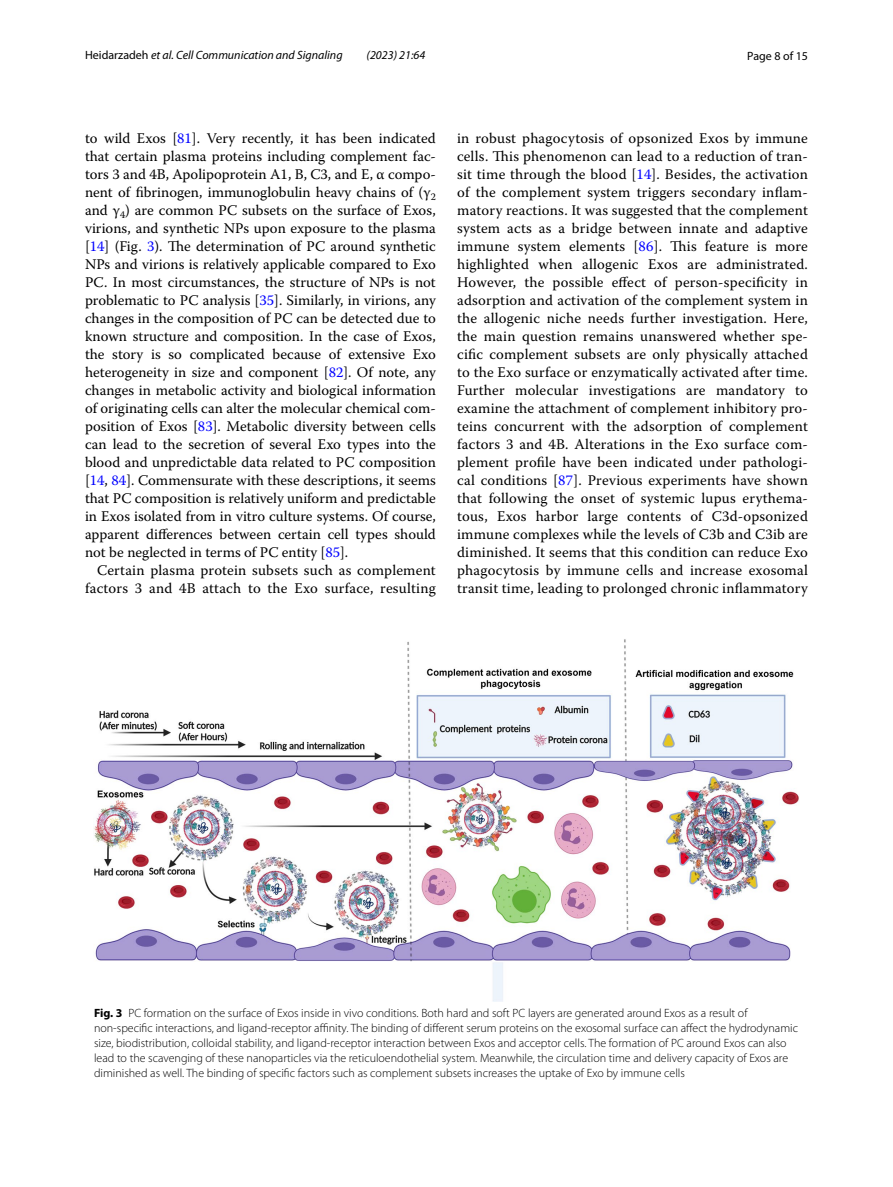
<style>
.page{position:relative;width:893px;height:1187px;background:#fff}
.page>*{position:absolute;margin:0;border:0;box-sizing:border-box;transform-origin:0 0}
.t1{font:14.7px/18px "Warnock Pro";letter-spacing:.015em;color:#000;text-align:justify}
.t2{font:300 12px/15px "Myriad Pro";color:#000}
.t3{font:italic 12px "Myriad Pro";color:#000}
.t4{font:12px "Myriad Pro";color:#000}
.s1{font-style:normal}
.s2{color:#00f}
.s3{font-weight:700}
</style>
<div class="page">
<img style="left:94px;top:639px;width:705px;height:362px">
<p class="t3" style="left:85px;top:48px;width:259px"><span class="s1">Heidarzadeh</span> et al. Cell Communication and Signaling</p>
<p class="t3" style="left:367px;top:48px;width:60px">(2023) 21:64</p>
<p class="t4" style="left:747px;top:48px;width:62px">Page 8 of 15</p>
<p class="t1" style="left:85px;top:128px;width:352px">to wild Exos [<span class="s2">81</span>]. Very recently, it has been indicated that certain plasma proteins including complement fac&shy;tors 3 and 4B, Apolipoprotein A1, B, C3, and E, α compo&shy;nent of fibrinogen, immunoglobulin heavy chains of (γ<sub>2 </sub>and γ<sub>4</sub>) are common PC subsets on the surface of Exos, virions, and synthetic NPs upon exposure to the plasma [<span class="s2">14</span>] (Fig. <span class="s2">3</span>). The determination of PC around synthetic NPs and virions is relatively applicable compared to Exo PC. In most circumstances, the structure of NPs is not problematic to PC analysis [<span class="s2">35</span>]. Similarly, in virions, any changes in the composition of PC can be detected due to known structure and composition. In the case of Exos, the story is so complicated because of extensive Exo heterogeneity in size and component [<span class="s2">82</span>]. Of note, any changes in metabolic activity and biological information of originating cells can alter the molecular chemical com&shy;position of Exos [<span class="s2">83</span>]. Metabolic diversity between cells can lead to the secretion of several Exo types into the blood and unpredictable data related to PC composition [<span class="s2">14</span>, <span class="s2">84</span>]. Commensurate with these descriptions, it seems that PC composition is relatively uniform and predictable in Exos isolated from in vitro culture systems. Of course, apparent differences between certain cell types should not be neglected in terms of PC entity [<span class="s2">85</span>].</p>
<p class="t1" style="left:85px;top:560px;width:352px;text-align:right">Certain plasma protein subsets such as complement factors 3 and 4B attach to the Exo surface, resulting</p>
<p class="t1" style="left:457px;top:128px;width:352px">in robust phagocytosis of opsonized Exos by immune cells. This phenomenon can lead to a reduction of tran&shy;sit time through the blood [<span class="s2">14</span>]. Besides, the activation of the complement system triggers secondary inflam&shy;matory reactions. It was suggested that the complement system acts as a bridge between innate and adaptive immune system elements [<span class="s2">86</span>]. This feature is more highlighted when allogenic Exos are administrated.<br>However, the possible effect of person-specificity in adsorption and activation of the complement system in the allogenic niche needs further investigation. Here, the main question remains unanswered whether spe&shy;cific complement subsets are only physically attached to the Exo surface or enzymatically activated after time.<br>Further molecular investigations are mandatory to examine the attachment of complement inhibitory pro&shy;teins concurrent with the adsorption of complement factors 3 and 4B. Alterations in the Exo surface com&shy;plement profile have been indicated under pathologi&shy;cal conditions [<span class="s2">87</span>]. Previous experiments have shown that following the onset of systemic lupus erythema&shy;tous, Exos harbor large contents of C3d-opsonized immune complexes while the levels of C3b and C3ib are diminished. It seems that this condition can reduce Exo phagocytosis by immune cells and increase exosomal transit time, leading to prolonged chronic inflammatory</p>
<p class="t2" style="left:94px;top:1005px;width:705px"><span class="s3">Fig. 3</span> PC formation on the surface of Exos inside in vivo conditions. Both hard and soft PC layers are generated around Exos as a result of non-specific interactions, and ligand-receptor affinity. The binding of different serum proteins on the exosomal surface can affect the hydrodynamic size, biodistribution, colloidal stability, and ligand-receptor interaction between Exos and acceptor cells. The formation of PC around Exos can also lead to the scavenging of these nanoparticles via the reticuloendothelial system. Meanwhile, the circulation time and delivery capacity of Exos are diminished as well. The binding of specific factors such as complement subsets increases the uptake of Exo by immune cells</p>
</div>
